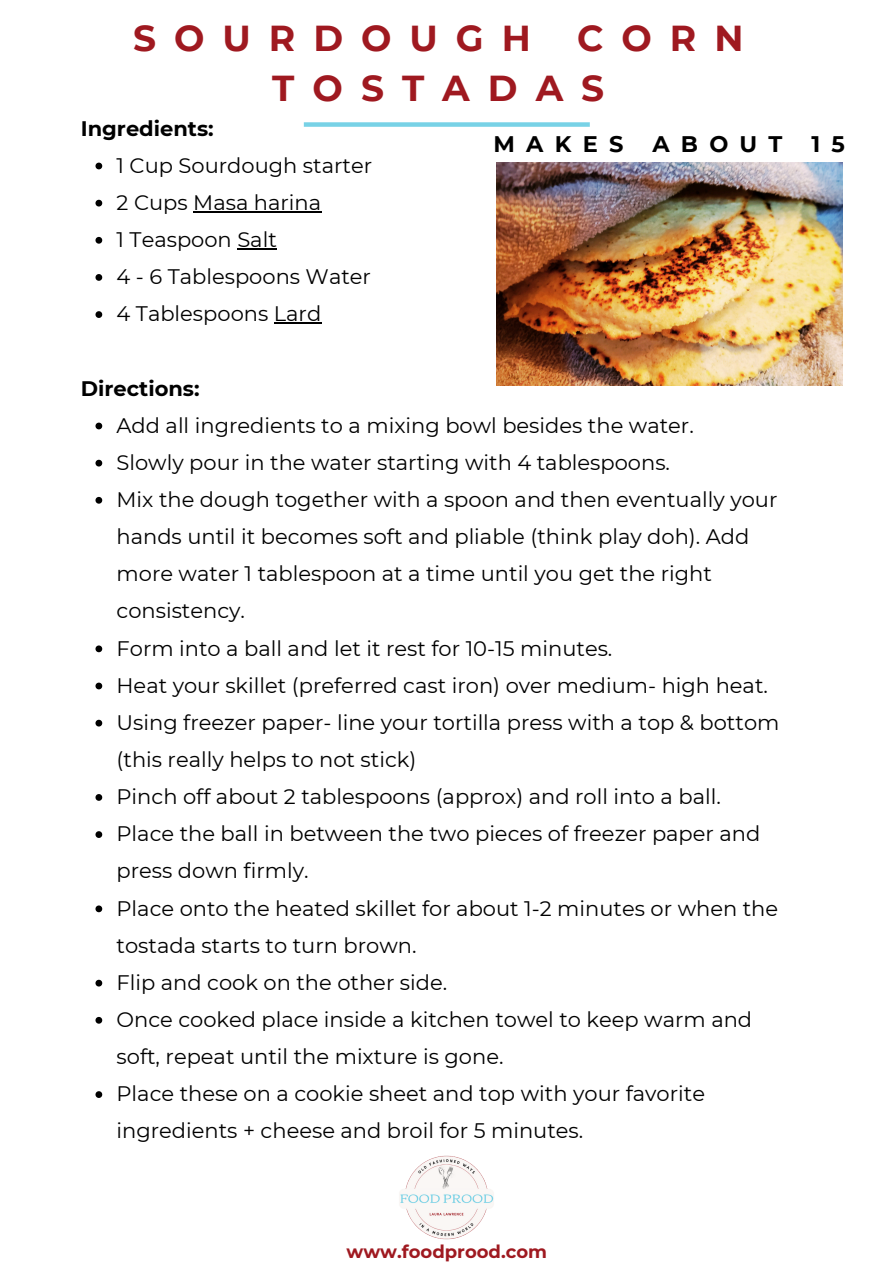
<style>
.page{position:relative;width:894px;height:1264px;background:#fff}
.page>*{position:absolute;margin:0;border:0;box-sizing:border-box;transform-origin:0 0}
.t1{font:700 36px/49.5px "Montserrat";letter-spacing:.5em;color:#9f1920}
.t2{font:700 22.5px "Montserrat";letter-spacing:.5em;color:#000}
.t3{font:21px/37.2px "Montserrat";color:#000}
.t4{font:700 21px "Montserrat";color:#000}
.t5{font:700 18px "Montserrat";color:#9f1920}
</style>
<div class="page">
<svg style="left:95px;top:163px;width:7px;height:6px"></svg>
<svg style="left:95px;top:200px;width:7px;height:6px"></svg>
<hr style="left:193px;top:211px;width:96px;height:1px;background:#000">
<hr style="left:289px;top:211px;width:32px;height:1px;background:#000">
<svg style="left:95px;top:237px;width:7px;height:7px"></svg>
<hr style="left:237px;top:248px;width:40px;height:1px;background:#000">
<svg style="left:95px;top:274px;width:7px;height:7px"></svg>
<svg style="left:95px;top:311px;width:7px;height:7px"></svg>
<hr style="left:274px;top:322px;width:47px;height:1px;background:#000">
<svg style="left:95px;top:422px;width:7px;height:7px"></svg>
<svg style="left:95px;top:460px;width:7px;height:6px"></svg>
<svg style="left:95px;top:497px;width:7px;height:6px"></svg>
<svg style="left:95px;top:645px;width:7px;height:7px"></svg>
<svg style="left:95px;top:682px;width:7px;height:7px"></svg>
<svg style="left:95px;top:719px;width:7px;height:7px"></svg>
<svg style="left:95px;top:794px;width:7px;height:6px"></svg>
<svg style="left:95px;top:831px;width:7px;height:7px"></svg>
<svg style="left:95px;top:905px;width:7px;height:7px"></svg>
<svg style="left:95px;top:979px;width:7px;height:7px"></svg>
<svg style="left:95px;top:1016px;width:7px;height:7px"></svg>
<svg style="left:95px;top:1091px;width:7px;height:6px"></svg>
<div style="left:304px;top:122px;width:285px;height:5px;background:#78d2e6"></div>
<img style="left:496px;top:163px;width:346px;height:222px">
<img style="left:399px;top:1155px;width:95px;height:85px">
<p class="t1" style="left:133px;top:13px;width:399px">SOURDOUGH</p>
<p class="t1" style="left:272px;top:13px;width:472px;text-indent:305px">CORN<br>TOSTADAS</p>
<h1 class="t4" style="left:81px;top:115px;width:134px">Ingredients:</h1>
<h3 class="t3" style="left:116px;top:147px;width:257px">1 Cup Sourdough starter</h3>
<p class="t3" style="left:116px;top:184px;width:206px">2 Cups Masa harina</p>
<p class="t3" style="left:116px;top:221px;width:162px">1 Teaspoon Salt</p>
<p class="t3" style="left:116px;top:258px;width:256px">4 - 6 Tablespoons Water</p>
<p class="t3" style="left:116px;top:295px;width:206px">4 Tablespoons Lard</p>
<p class="t2" style="left:493px;top:130px;width:131px">MAKES</p>
<p class="t2" style="left:652px;top:130px;width:132px">ABOUT</p>
<p class="t2" style="left:811px;top:130px;width:35px">1 5</p>
<p class="t4" style="left:81px;top:375px;width:120px">Directions:</p>
<h3 class="t3" style="left:116px;top:406px;width:578px">Add all ingredients to a mixing bowl besides the water.</h3>
<p class="t3" style="left:116px;top:444px;width:555px">Slowly pour in the water starting with 4 tablespoons.</p>
<p class="t3" style="left:116px;top:481px;width:662px">Mix the dough together with a spoon and then eventually your hands until it becomes soft and pliable (think play doh). Add more water 1 tablespoon at a time until you get the right consistency.</p>
<p class="t3" style="left:116px;top:629px;width:497px">Form into a ball and let it rest for 10-15 minutes.</p>
<p class="t3" style="left:116px;top:666px;width:652px">Heat your skillet (preferred cast iron) over medium- high heat.</p>
<p class="t3" style="left:116px;top:703px;width:664px">Using freezer paper- line your tortilla press with a top &amp; bottom (this really helps to not stick)</p>
<p class="t3" style="left:116px;top:778px;width:605px">Pinch off about 2 tablespoons (approx) and roll into a ball.</p>
<p class="t3" style="left:116px;top:815px;width:645px">Place the ball in between the two pieces of freezer paper and press down firmly.</p>
<p class="t3" style="left:116px;top:889px;width:663px">Place onto the heated skillet for about 1-2 minutes or when the tostada starts to turn brown.</p>
<p class="t3" style="left:116px;top:963px;width:332px">Flip and cook on the other side.</p>
<p class="t3" style="left:116px;top:1000px;width:637px">Once cooked place inside a kitchen towel to keep warm and soft, repeat until the mixture is gone.</p>
<p class="t3" style="left:116px;top:1075px;width:590px">Place these on a cookie sheet and top with your favorite ingredients + cheese and broil for 5 minutes.</p>
<p class="t5" style="left:346px;top:1240px;width:202px">www.foodprood.com</p>
</div>
